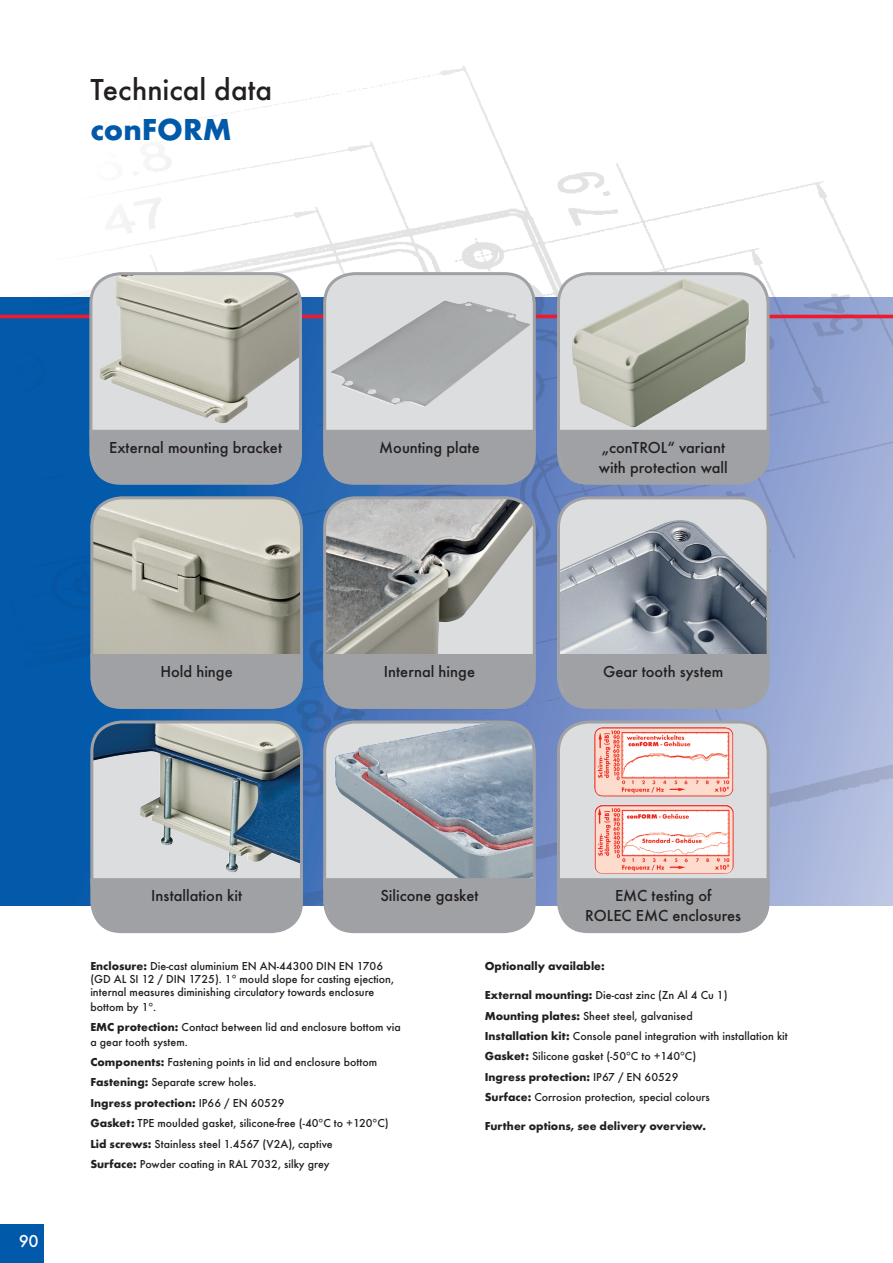
<style>
.page{position:relative;width:893px;height:1263px;background:#fff}
.page>*{position:absolute;margin:0;border:0;box-sizing:border-box;transform-origin:0 0}
.t1{font:500 31.5px "Futura T";color:#231f20}
.t2{font:700 31.5px "Futura T";color:#0159a9}
.t3{font:500 18px "Futura T";color:#fff}
.t4{font:500 16.5px/19.8px "Futura T";color:#231f20;text-align:center}
.t5{font:500 12px/20.4px "Futura T";color:#231f20}
.t6{font:700 12px "Futura T";color:#231f20}
.s1{font-weight:700}
</style>
<div class="page">
<div style="left:0;top:1225px;width:43px;height:38px;background:#0159a9"></div>
<img style="left:0;top:65px;width:893px;height:869px">
<hr style="left:0;top:315px;width:893px;height:3px;background:#ee1b2d">
<img style="left:92px;top:498px;width:209px;height:156px">
<div style="left:90px;top:496px;width:213px;height:213px;border:3px solid #a0a1a5;border-radius:30px"></div>
<div style="left:90px;top:654px;width:213px;height:53px;background:#a0a1a5"></div>
<div style="left:92px;top:722px;width:209px;height:210px;background:#dcdddf;border-radius:30px"></div>
<img style="left:92px;top:722px;width:209px;height:151px">
<div style="left:90px;top:720px;width:213px;height:213px;border:3px solid #a0a1a5;border-radius:30px"></div>
<div style="left:90px;top:878px;width:213px;height:53px;background:#a0a1a5"></div>
<img style="left:325px;top:498px;width:209px;height:209px">
<div style="left:323px;top:496px;width:213px;height:213px;border:3px solid #a0a1a5;border-radius:30px"></div>
<div style="left:323px;top:654px;width:213px;height:52px;background:#a0a1a5"></div>
<svg style="left:325px;top:722px;width:209px;height:210px;background:#a8afb8"></svg>
<img style="left:335px;top:722px;width:159px;height:63px">
<div style="left:323px;top:720px;width:213px;height:213px;border:3px solid #a0a1a5;border-radius:30px"></div>
<div style="left:323px;top:878px;width:213px;height:53px;background:#a0a1a5"></div>
<div style="left:325px;top:274px;width:209px;height:209px;background:#dcdddf;border-radius:30px"></div>
<img style="left:331px;top:300px;width:199px;height:107px">
<div style="left:323px;top:272px;width:213px;height:213px;border:3px solid #a0a1a5;border-radius:30px"></div>
<div style="left:91px;top:274px;width:209px;height:209px;background:#dcdddf;border-radius:30px"></div>
<img style="left:99px;top:274px;width:201px;height:149px">
<div style="left:89px;top:272px;width:213px;height:213px;border:3px solid #a0a1a5;border-radius:30px"></div>
<div style="left:89px;top:430px;width:213px;height:53px;background:#a0a1a5"></div>
<div style="left:323px;top:430px;width:213px;height:53px;background:#a0a1a5"></div>
<div style="left:558px;top:498px;width:210px;height:209px;background:#dcdddf;border-radius:30px"></div>
<img style="left:561px;top:520px;width:205px;height:134px">
<div style="left:557px;top:496px;width:213px;height:213px;border:3px solid #a0a1a5;border-radius:30px"></div>
<div style="left:557px;top:654px;width:213px;height:52px;background:#a0a1a5"></div>
<div style="left:558px;top:722px;width:210px;height:210px;background:#dcdddf;border-radius:30px"></div>
<img style="left:594px;top:727px;width:139px;height:147px">
<div style="left:557px;top:720px;width:213px;height:213px;border:3px solid #a0a1a5;border-radius:30px"></div>
<div style="left:557px;top:878px;width:213px;height:53px;background:#a0a1a5"></div>
<svg style="left:558px;top:274px;width:210px;height:209px;background:#c1c3bb"></svg>
<img style="left:669px;top:278px;width:14px;height:7px">
<div style="left:557px;top:272px;width:213px;height:213px;border:3px solid #a0a1a5;border-radius:30px"></div>
<div style="left:557px;top:430px;width:213px;height:53px;background:#a0a1a5"></div>
<h1 class="t1" style="left:90px;top:71px;width:183px">Technical data</h1>
<h1 class="t2" style="left:90px;top:111px;width:143px">conFORM</h1>
<h3 class="t4" style="left:109px;top:437px;width:174px">External mounting bracket</h3>
<h3 class="t4" style="left:379px;top:437px;width:102px">Mounting plate</h3>
<h3 class="t4" style="left:599px;top:437px;width:130px;text-align:left">„conTROL“ variant with protection wall</h3>
<h3 class="t4" style="left:160px;top:661px;width:74px">Hold hinge</h3>
<h3 class="t4" style="left:384px;top:661px;width:93px">Internal hinge</h3>
<h3 class="t4" style="left:603px;top:661px;width:122px">Gear tooth system</h3>
<h2 class="t3" style="left:19px;top:1230px;width:22px">90</h2>
<h3 class="t4" style="left:151px;top:885px;width:92px">Installation kit</h3>
<h3 class="t4" style="left:380px;top:885px;width:100px">Silicone gasket</h3>
<h3 class="t4" style="left:585px;top:885px;width:157px">EMC testing of<br>ROLEC EMC enclosures</h3>
<p class="t5" style="left:90px;top:960px;width:305px;line-height:13px"><span class="s1">Enclosure:</span> Die-cast aluminium EN AN-44300 DIN EN 1706 (GD AL SI 12 / DIN 1725). 1° mould slope for casting ejection, internal measures diminishing circulatory towards enclosure</p>
<p class="t5" style="left:90px;top:996px;width:312px">bottom by 1°.<br><span class="s1">EMC protection:</span> Contact between lid and enclosure bottom via</p>
<p class="t5" style="left:90px;top:1031px;width:300px">a gear tooth system.<br><span class="s1">Components:</span> Fastening points in lid and enclosure bottom <span class="s1">Fastening:</span> Separate screw holes.<br><span class="s1">Ingress protection:</span> IP66 / EN 60529<br><span class="s1">Gasket:</span> TPE moulded gasket, silicone-free (-40°C to +120°C)<br><span class="s1">Lid screws:</span> Stainless steel 1.4567 (V2A), captive<br><span class="s1">Surface:</span> Powder coating in RAL 7032, silky grey</p>
<p class="t6" style="left:485px;top:959px;width:122px">Optionally available:</p>
<p class="t5" style="left:485px;top:985px;width:305px"><span class="s1">External mounting:</span> Die-cast zinc (Zn Al 4 Cu 1)<br><span class="s1">Mounting plates:</span> Sheet steel, galvanised<br><span class="s1">Installation kit:</span> Console panel integration with installation kit <span class="s1">Gasket:</span> Silicone gasket (-50°C to +140°C)<br><span class="s1">Ingress protection:</span> IP67 / EN 60529<br><span class="s1">Surface:</span> Corrosion protection, special colours</p>
<p class="t6" style="left:485px;top:1119px;width:223px">Further options, see delivery overview.</p>
</div>
